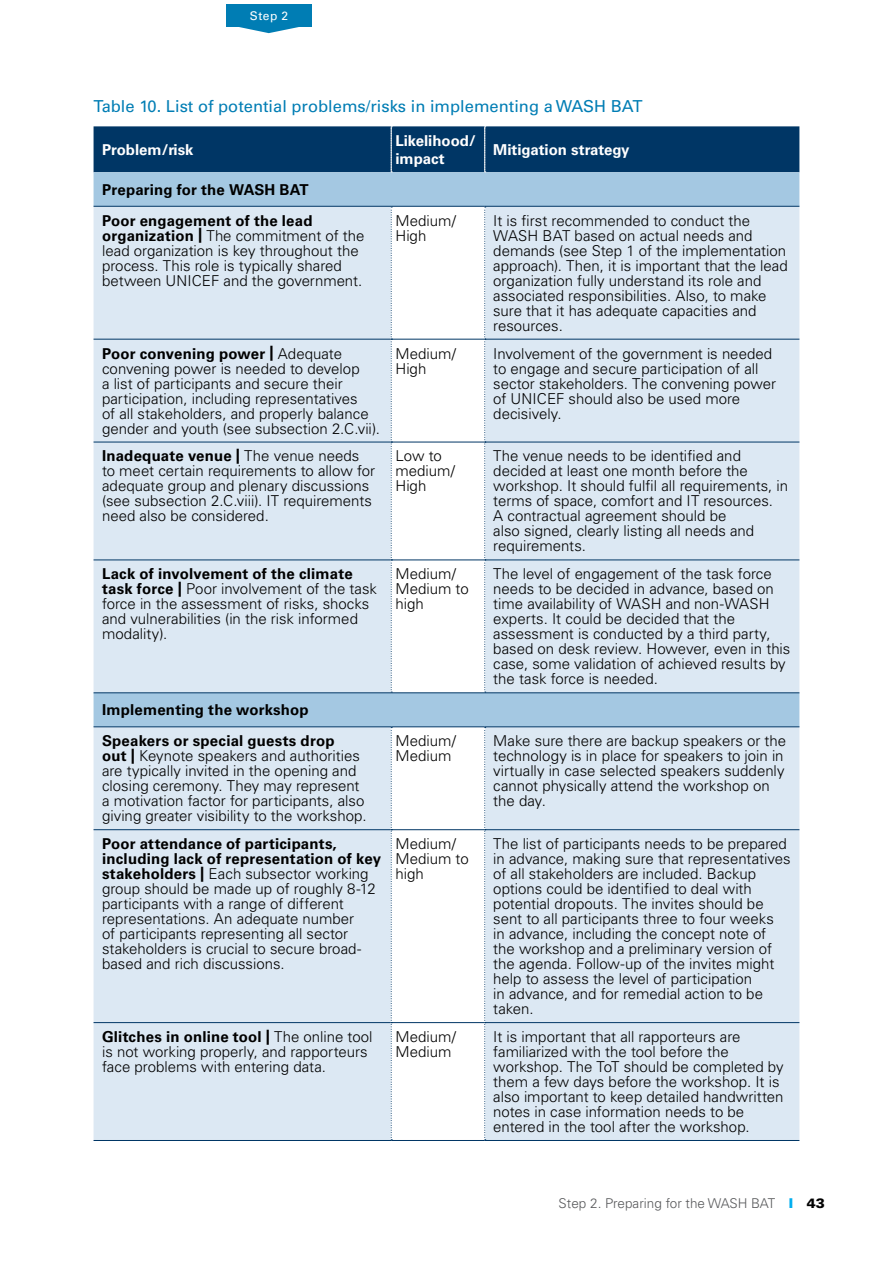
<style>
.page{position:relative;width:893px;height:1263px;background:#fff}
.page>*{position:absolute;margin:0;border:0;box-sizing:border-box;transform-origin:0 0}
.t1{font:16.5px "Univers LT Std";color:#007db4}
.t2{font:300 15px/15px "Univers LT Std";color:#000}
.t3{font:700 15px/30.9px "Univers LT Std";letter-spacing:.01em;color:#000}
.t4{font:700 15px/18px "Univers LT Std";color:#fff}
.t5{font:300 13.5px "Univers LT Std";color:#58595b}
.t6{font:12px "Univers LT Std";color:#fff}
.s1{font-weight:700}
.s2{font-weight:900}
.s3{font-weight:900;color:#00aeef}
.s4{font-weight:900;color:#000}
</style>
<div class="page">
<svg style="left:239px;top:27px;width:60px;height:6px"></svg>
<div style="left:226px;top:4px;width:85px;height:23px;background:#007db4"></div>
<div style="left:94px;top:172px;width:705px;height:34px;background:#a4c8e2"></div>
<div style="left:94px;top:207px;width:705px;height:933px;background:#dce8f3"></div>
<svg style="left:391px;top:207px;width:94px;height:933px"></svg>
<div style="left:94px;top:727px;width:297px;height:413px;background:#dce8f3"></div>
<div style="left:94px;top:126px;width:705px;height:46px;background:#003665"></div>
<hr style="left:94px;top:206px;width:297px;height:1px;background:#003665">
<hr style="left:391px;top:206px;width:94px;height:1px;background:#003665">
<hr style="left:485px;top:206px;width:314px;height:1px;background:#003665">
<hr style="left:94px;top:339px;width:297px;height:1px;background:#003665">
<hr style="left:392px;top:339px;width:92px;height:1px;background:#003665">
<hr style="left:485px;top:339px;width:314px;height:1px;background:#003665">
<hr style="left:94px;top:442px;width:297px;height:1px;background:#003665">
<hr style="left:392px;top:442px;width:92px;height:1px;background:#003665">
<hr style="left:485px;top:442px;width:314px;height:1px;background:#003665">
<hr style="left:94px;top:559px;width:297px;height:1px;background:#003665">
<hr style="left:392px;top:559px;width:92px;height:1px;background:#003665">
<hr style="left:485px;top:559px;width:314px;height:1px;background:#003665">
<hr style="left:94px;top:692px;width:297px;height:1px;background:#003665">
<hr style="left:391px;top:692px;width:94px;height:1px;background:#003665">
<hr style="left:485px;top:692px;width:314px;height:1px;background:#003665">
<hr style="left:94px;top:726px;width:297px;height:1px;background:#003665">
<hr style="left:391px;top:726px;width:94px;height:1px;background:#003665">
<hr style="left:485px;top:726px;width:314px;height:1px;background:#003665">
<hr style="left:94px;top:829px;width:297px;height:1px;background:#003665">
<hr style="left:392px;top:829px;width:92px;height:1px;background:#003665">
<hr style="left:485px;top:829px;width:314px;height:1px;background:#003665">
<hr style="left:94px;top:1022px;width:297px;height:1px;background:#003665">
<hr style="left:392px;top:1022px;width:92px;height:1px;background:#003665">
<hr style="left:485px;top:1022px;width:314px;height:1px;background:#003665">
<hr style="left:94px;top:1140px;width:297px;height:1px;background:#003665">
<hr style="left:391px;top:1140px;width:94px;height:1px;background:#003665">
<hr style="left:485px;top:1140px;width:314px;height:1px;background:#003665">
<svg style="left:391px;top:207px;width:1px;height:486px"></svg>
<svg style="left:484px;top:207px;width:2px;height:486px"></svg>
<svg style="left:391px;top:727px;width:1px;height:413px"></svg>
<svg style="left:484px;top:727px;width:2px;height:413px"></svg>
<p class="t6" style="left:250px;top:9px;width:40px">Step 2</p>
<p class="t1" style="left:94px;top:96px;width:550px">Table 10. List of potential problems/risks in implementing a WASH BAT</p>
<p class="t4" style="left:102px;top:141px;width:93px">Problem/risk</p>
<p class="t4" style="left:395px;top:132px;width:82px">Likelihood/ impact</p>
<p class="t4" style="left:493px;top:141px;width:138px">Mitigation strategy</p>
<p class="t3" style="left:102px;top:174px;width:212px">Preparing for the WASH BAT<br>Poor engagement of the lead</p>
<p class="t2" style="left:102px;top:228px;width:264px"><span class="s1">organization</span> <span class="s2">|</span> The commitment of the lead organization is key throughout the process. This role is typically shared between UNICEF and the government.</p>
<p class="t2" style="left:395px;top:213px;width:62px">Medium/<br>High</p>
<p class="t2" style="left:493px;top:213px;width:296px">It is first recommended to conduct the WASH BAT based on actual needs and demands (see Step 1 of the implementation approach). Then, it is important that the lead organization fully understand its role and associated responsibilities. Also, to make sure that it has adequate capacities and resources.</p>
<p class="t2" style="left:102px;top:346px;width:279px"><span class="s1">Poor convening power</span> <span class="s2">|</span> Adequate convening power is needed to develop<br>a list of participants and secure their participation, including representatives<br>of all stakeholders, and properly balance gender and youth (see subsection 2.C.vii).</p>
<p class="t2" style="left:395px;top:346px;width:62px">Medium/<br>High</p>
<p class="t2" style="left:493px;top:346px;width:284px">Involvement of the government is needed to engage and secure participation of all sector stakeholders. The convening power of UNICEF should also be used more decisively.</p>
<p class="t2" style="left:102px;top:449px;width:275px"><span class="s1">Inadequate venue</span> <span class="s2">|</span> The venue needs to meet certain requirements to allow for adequate group and plenary discussions (see subsection 2.C.viii). IT requirements need also be considered.</p>
<p class="t2" style="left:395px;top:449px;width:61px">Low to medium/<br>High</p>
<p class="t2" style="left:493px;top:449px;width:296px">The venue needs to be identified and decided at least one month before the workshop. It should fulfil all requirements, in terms of space, comfort and IT resources.<br>A contractual agreement should be<br>also signed, clearly listing all needs and requirements.</p>
<p class="t2" style="left:102px;top:566px;width:276px"><span class="s1">Lack of involvement of the climate task force</span> <span class="s2">|</span> Poor involvement of the task force in the assessment of risks, shocks and vulnerabilities (in the risk informed modality).</p>
<p class="t2" style="left:395px;top:566px;width:75px">Medium/<br>Medium to high</p>
<p class="t2" style="left:493px;top:566px;width:299px">The level of engagement of the task force needs to be decided in advance, based on time availability of WASH and non-WASH experts. It could be decided that the assessment is conducted by a third party, based on desk review. However, even in this case, some validation of achieved results by the task force is needed.</p>
<p class="t3" style="left:102px;top:695px;width:234px">Implementing the workshop<br>Speakers or special guests drop</p>
<p class="t2" style="left:102px;top:748px;width:266px"><span class="s1">out</span> <span class="s2">|</span> Keynote speakers and authorities are typically invited in the opening and closing ceremony. They may represent a motivation factor for participants, also giving greater visibility to the workshop.</p>
<p class="t2" style="left:395px;top:733px;width:62px">Medium/<br>Medium</p>
<p class="t2" style="left:493px;top:733px;width:294px">Make sure there are backup speakers or the technology is in place for speakers to join in virtually in case selected speakers suddenly cannot physically attend the workshop on the day.</p>
<p class="t2" style="left:102px;top:836px;width:280px"><span class="s1">Poor attendance of participants, including lack of representation of key stakeholders</span> <span class="s2">|</span> Each subsector working group should be made up of roughly 8-12 participants with a range of different representations. An adequate number<br>of participants representing all sector stakeholders is crucial to secure broad&shy;based and rich discussions.</p>
<p class="t2" style="left:395px;top:836px;width:75px">Medium/<br>Medium to high</p>
<p class="t2" style="left:493px;top:836px;width:299px">The list of participants needs to be prepared in advance, making sure that representatives of all stakeholders are included. Backup options could be identified to deal with potential dropouts. The invites should be sent to all participants three to four weeks<br>in advance, including the concept note of the workshop and a preliminary version of the agenda. Follow-up of the invites might help to assess the level of participation<br>in advance, and for remedial action to be taken.</p>
<p class="t2" style="left:102px;top:1029px;width:272px"><span class="s1">Glitches in online tool</span> <span class="s2">|</span> The online tool is not working properly, and rapporteurs face problems with entering data.</p>
<p class="t2" style="left:395px;top:1029px;width:62px">Medium/<br>Medium</p>
<p class="t2" style="left:493px;top:1029px;width:292px">It is important that all rapporteurs are familiarized with the tool before the workshop. The ToT should be completed by them a few days before the workshop. It is also important to keep detailed handwritten notes in case information needs to be entered in the tool after the workshop.</p>
<p class="t5" style="left:559px;top:1195px;width:268px">Step 2. Preparing for the WASH BAT <span class="s3">I</span> <span class="s4">43</span></p>
</div>
